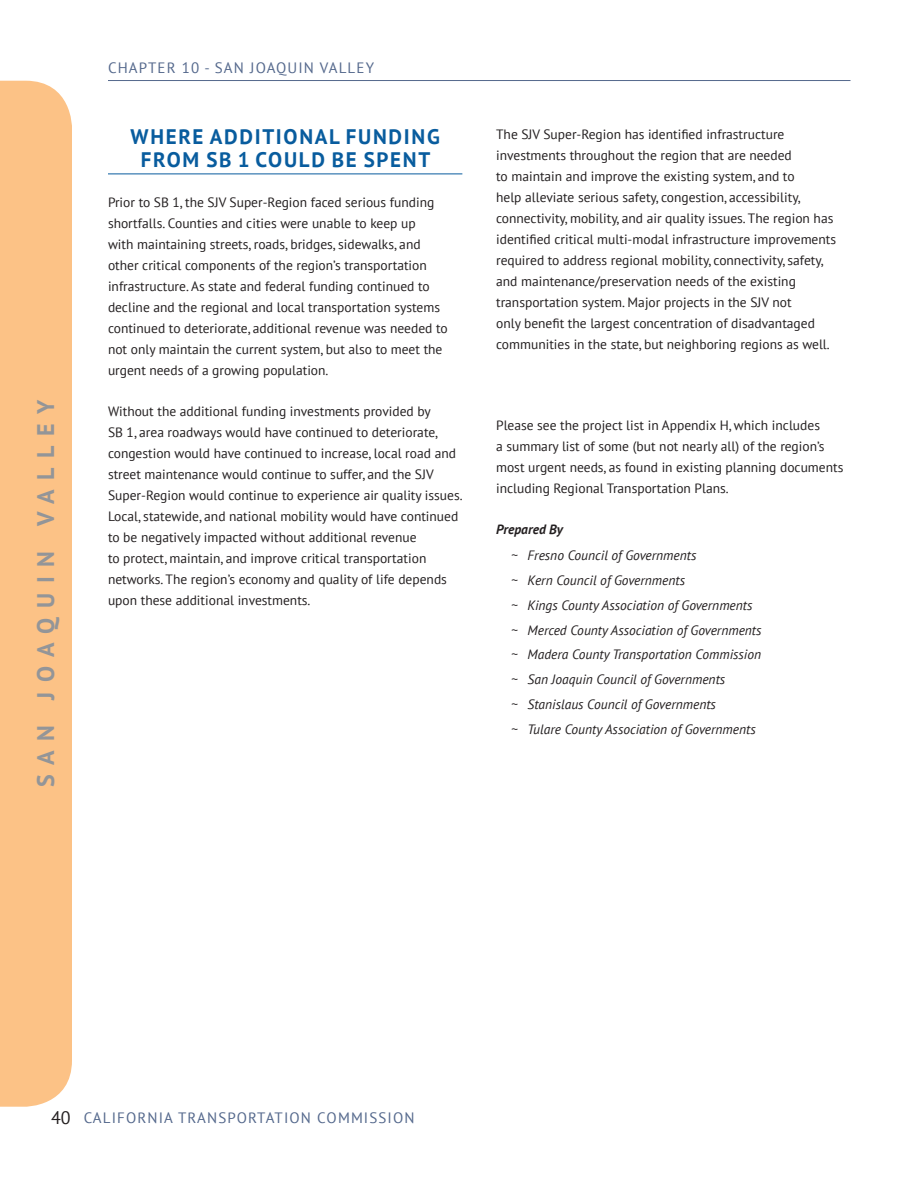
<style>
.page{position:relative;width:918px;height:1188px;background:#fff}
.page>*{position:absolute;margin:0;border:0;box-sizing:border-box;transform-origin:0 0}
.t1{font:700 24px "PT Sans";letter-spacing:.4em;color:#939598}
.t2{font:700 21px/22.5px "PT Sans";letter-spacing:.08em;color:#085c9e;text-align:center}
.t3{font:15px "PT Sans";letter-spacing:.075em;color:#54688c}
.t4{font:13.5px/21px "PT Sans";color:#231f20}
.t5{font:italic 13.5px/24.8px "PT Sans";color:#231f20}
.t6{font:italic 700 13.5px "PT Sans";color:#231f20}
.s1{font-size:18px;color:#231f20}
</style>
<div class="page">
<div style="left:0;top:81px;width:72px;height:1026px;background:#fcc286"></div>
<hr style="left:108px;top:80px;width:742px;height:1px;background:#54688c">
<hr style="left:108px;top:174px;width:354px;height:1px;background:#085c9e">
<h1 class="t1" style="left:30px;top:787px;width:389px;rotate:-90deg">SAN JOAQUIN VALLEY</h1>
<p class="t3" style="left:108px;top:59px;width:268px">CHAPTER 10 - SAN JOAQUIN VALLEY</p>
<p class="t2" style="left:131px;top:125px;width:311px">WHERE ADDITIONAL FUNDING<br>FROM SB 1 COULD BE SPENT</p>
<p class="t4" style="left:108px;top:192px;width:341px">Prior to SB 1, the SJV Super-Region faced serious funding shortfalls. Counties and cities were unable to keep up<br>with maintaining streets, roads, bridges, sidewalks, and other critical components of the region’s transportation infrastructure. As state and federal funding continued to decline and the regional and local transportation systems continued to deteriorate, additional revenue was needed to not only maintain the current system, but also to meet the urgent needs of a growing population.</p>
<p class="t4" style="left:108px;top:401px;width:356px">Without the additional funding investments provided by<br>SB 1, area roadways would have continued to deteriorate, congestion would have continued to increase, local road and street maintenance would continue to suffer, and the SJV Super-Region would continue to experience air quality issues.<br>Local, statewide, and national mobility would have continued to be negatively impacted without additional revenue<br>to protect, maintain, and improve critical transportation networks. The region’s economy and quality of life depends upon these additional investments.</p>
<p class="t4" style="left:496px;top:123px;width:290px">The SJV Super-Region has identified infrastructure</p>
<p class="t4" style="left:496px;top:144px;width:339px">investments throughout the region that are needed<br>to maintain and improve the existing system, and to<br>help alleviate serious safety, congestion, accessibility, connectivity, mobility, and air quality issues. The region has</p>
<p class="t4" style="left:496px;top:228px;width:342px">identified critical multi-modal infrastructure improvements</p>
<p class="t4" style="left:496px;top:249px;width:329px">required to address regional mobility, connectivity, safety, and maintenance/preservation needs of the existing</p>
<p class="t4" style="left:496px;top:291px;width:320px">transportation system. Major projects in the SJV not only benefit the largest concentration of disadvantaged</p>
<p class="t4" style="left:496px;top:333px;width:335px">communities in the state, but neighboring regions as well.</p>
<p class="t4" style="left:496px;top:415px;width:325px">Please see the project list in Appendix H, which includes</p>
<p class="t4" style="left:496px;top:436px;width:349px">a summary list of some (but not nearly all) of the region’s most urgent needs, as found in existing planning documents including Regional Transportation Plans.</p>
<p class="t6" style="left:496px;top:520px;width:68px">Prepared By</p>
<p class="t5" style="left:511px;top:543px;width:252px">~ Fresno Council of Governments<br>~ Kern Council of Governments<br>~ Kings County Association of Governments ~ Merced County Association of Governments ~ Madera County Transportation Commission ~ San Joaquin Council of Governments<br>~ Stanislaus Council of Governments<br>~ Tulare County Association of Governments</p>
<p class="t3" style="left:51px;top:1108px;width:365px"><span class="s1">40</span> CALIFORNIA TRANSPORTATION COMMISSION</p>
</div>
